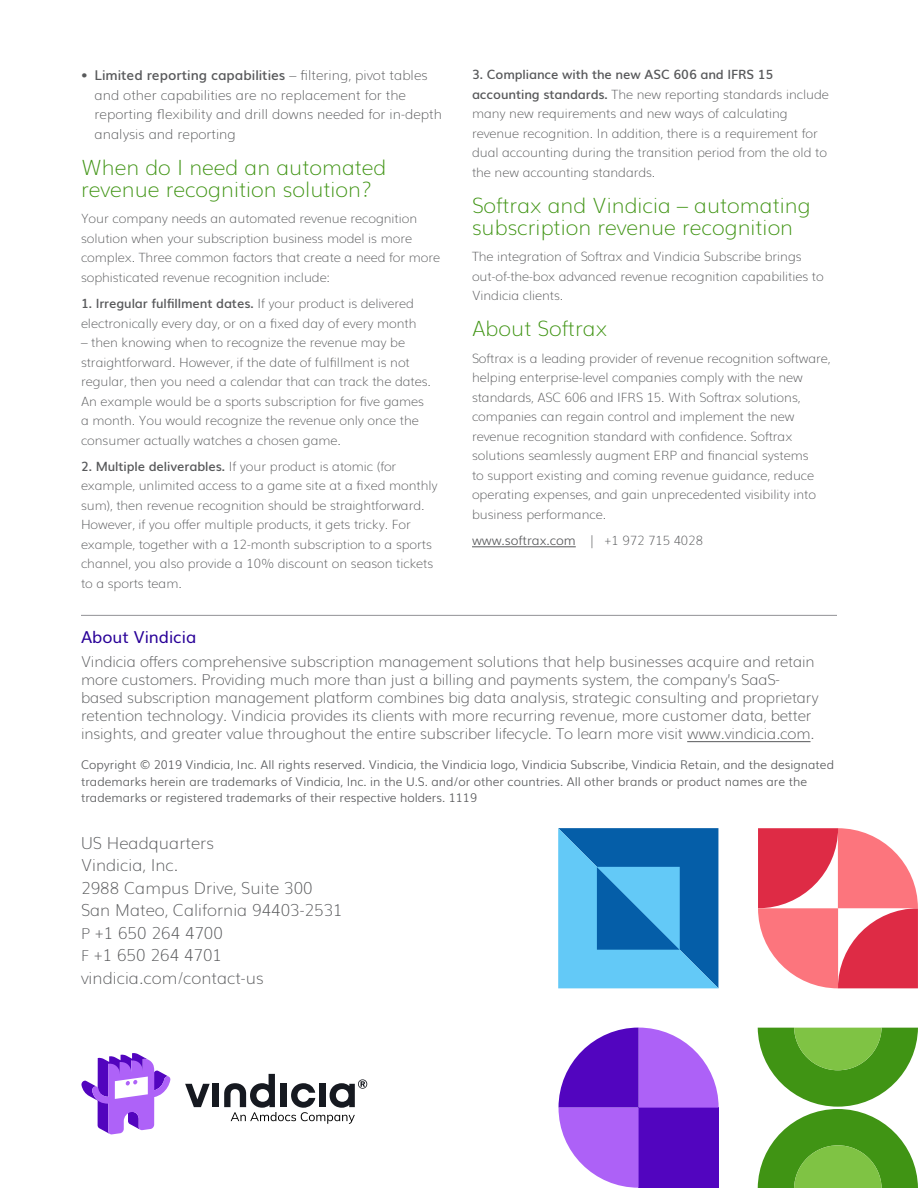
<style>
.page{position:relative;width:918px;height:1188px;background:#fff}
.page>*{position:absolute;margin:0;border:0;box-sizing:border-box;transform-origin:0 0}
.Subhead_2{font:200 21px/22.5px "Muli";color:#409414}
.Address_Paragraph{font:200 16.5px "Muli";color:#58595b}
.Address_Headers{font:200 16.5px "Muli";color:#58595b}
.About_Header{font:16.5px "Muli";color:#290098}
.About_Paragraph{font:200 15px/18px "Muli";letter-spacing:-.01em;color:#58595b}
.Bullets{font:200 13.5px/19.5px "Muli";color:#58595b}
.Paragraph{font:200 12.75px/19.5px "Muli";letter-spacing:-.005em;color:#58595b}
.Paragraph-2{font:300 12.75px "Muli";letter-spacing:-.005em;color:#58595b}
.Copyright_Info{font:300 12px/16.5px "Muli";color:#58595b}
.s1{font-weight:600}
.s2{font-weight:200}
.s3{font-size:15px}
</style>
<div class="page">
<hr style="left:472px;top:546px;width:104px;height:1px;background:#58595b">
<hr style="left:687px;top:741px;width:124px;height:1px;background:#58595b">
<svg style="left:81px;top:1053px;width:90px;height:82px"></svg>
<div style="left:213px;top:1084px;width:6px;height:23px;background:#161920"></div>
<svg style="left:185px;top:1084px;width:25px;height:23px"></svg>
<svg style="left:224px;top:1074px;width:143px;height:50px"></svg>
<svg style="left:758px;top:1028px;width:160px;height:160px"></svg>
<svg style="left:758px;top:828px;width:160px;height:160px"></svg>
<svg style="left:558px;top:828px;width:160px;height:160px;background:#3594d0"></svg>
<svg style="left:559px;top:1028px;width:160px;height:160px"></svg>
<hr style="left:81px;top:615px;width:756px;height:1px;background:#919195">
<p class="Bullets" style="left:94px;top:64px;width:349px;text-indent:-14px"><span class="s1">• Limited reporting capabilities</span> – filtering, pivot tables and other capabilities are no replacement for the reporting flexibility and drill downs needed for in-depth analysis and reporting</p>
<p class="Subhead_2" style="left:81px;top:154px;width:307px">When do I need an automated revenue recognition solution?</p>
<p class="Paragraph" style="left:81px;top:208px;width:361px">Your company needs an automated revenue recognition solution when your subscription business model is more complex. Three common factors that create a need for more sophisticated revenue recognition include:</p>
<p class="Paragraph" style="left:81px;top:293px;width:337px"><span class="s1">1. Irregular fulfillment dates.</span> If your product is delivered electronically every day, or on a fixed day of every month</p>
<p class="Paragraph" style="left:81px;top:332px;width:351px">– then knowing when to recognize the revenue may be straightforward. However, if the date of fulfillment is not regular, then you need a calendar that can track the dates.<br>An example would be a sports subscription for five games a month. You would recognize the revenue only once the consumer actually watches a chosen game.</p>
<p class="Paragraph" style="left:81px;top:456px;width:358px"><span class="s1">2. Multiple deliverables.</span> If your product is atomic (for example, unlimited access to a game site at a fixed monthly sum), then revenue recognition should be straightforward.<br>However, if you offer multiple products, it gets tricky. For example, together with a 12-month subscription to a sports channel, you also provide a 10% discount on season tickets to a sports team.</p>
<p class="Paragraph" style="left:472px;top:64px;width:358px"><span class="s1">3. Compliance with the new ASC 606 and IFRS 15 accounting standards.</span> The new reporting standards include many new requirements and new ways of calculating revenue recognition. In addition, there is a requirement for dual accounting during the transition period from the old to the new accounting standards.</p>
<p class="Subhead_2" style="left:472px;top:192px;width:340px">Softrax and Vindicia – automating subscription revenue recognition</p>
<p class="Paragraph" style="left:472px;top:246px;width:353px">The integration of Softrax and Vindicia Subscribe brings out-of-the-box advanced revenue recognition capabilities to<br>Vindicia clients.</p>
<p class="Subhead_2" style="left:472px;top:316px;width:137px">About Softrax</p>
<p class="Paragraph" style="left:472px;top:347px;width:360px">Softrax is a leading provider of revenue recognition software, helping enterprise-level companies comply with the new standards, ASC 606 and IFRS 15. With Softrax solutions, companies can regain control and implement the new revenue recognition standard with confidence. Softrax solutions seamlessly augment ERP and financial systems<br>to support existing and coming revenue guidance, reduce operating expenses, and gain unprecedented visibility into business performance.</p>
<p class="Paragraph-2" style="left:472px;top:530px;width:233px">www.softrax.com <span class="s2">| +1 972 715 4028</span></p>
<p class="About_Header" style="left:81px;top:623px;width:117px">About Vindicia</p>
<p class="About_Paragraph" style="left:81px;top:652px;width:739px">Vindicia offers comprehensive subscription management solutions that help businesses acquire and retain more customers. Providing much more than just a billing and payments system, the company’s SaaS&shy;based subscription management platform combines big data analysis, strategic consulting and proprietary retention technology. Vindicia provides its clients with more recurring revenue, more customer data, better insights, and greater value throughout the entire subscriber lifecycle. To learn more visit www.vindicia.com.</p>
<p class="Copyright_Info" style="left:81px;top:756px;width:755px">Copyright © 2019 Vindicia, Inc. All rights reserved. Vindicia, the Vindicia logo, Vindicia Subscribe, Vindicia Retain, and the designated trademarks herein are trademarks of Vindicia, Inc. in the U.S. and/or other countries. All other brands or product names are the trademarks or registered trademarks of their respective holders. 1119</p>
<p class="Address_Headers" style="left:81px;top:830px;width:134px">US Headquarters</p>
<p class="Address_Paragraph" style="left:81px;top:853px;width:99px">Vindicia, Inc.</p>
<p class="Address_Paragraph" style="left:81px;top:875px;width:233px">2988 Campus Drive, Suite 300</p>
<p class="Address_Paragraph" style="left:81px;top:898px;width:263px">San Mateo, California 94403-2531</p>
<p class="Address_Paragraph" style="left:81px;top:920px;width:143px"><span class="s3">P</span> +1 650 264 4700</p>
<p class="Address_Paragraph" style="left:81px;top:943px;width:143px"><span class="s3">F</span> +1 650 264 4701</p>
<p class="Address_Paragraph" style="left:81px;top:965px;width:184px">vindicia.com/contact-us</p>
</div>
